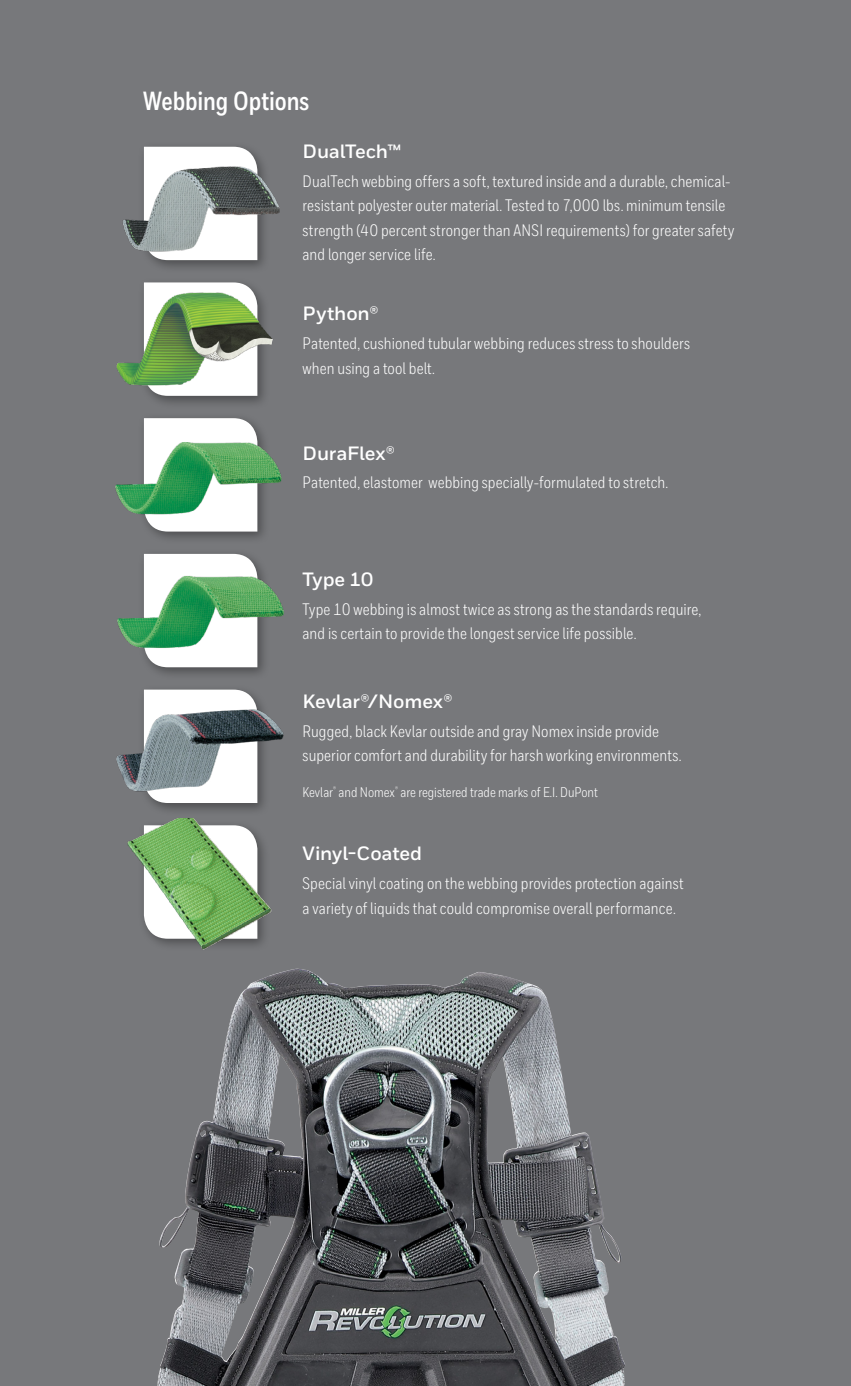
<style>
.page{position:relative;width:851px;height:1386px;background:#fff}
.page>*{position:absolute;margin:0;border:0;box-sizing:border-box;transform-origin:0 0}
.t1{font:700 26.25px "Honeywell Cond";letter-spacing:-.005em;color:#fff}
.Heading_2__11_15{font:700 19.25px "Honeywell Sans";letter-spacing:-.01em;color:#fff}
.t2{font:16.62px/24.5px "Honeywell Cond";letter-spacing:.01em;color:#fff}
.Table__Notes{font:14px "Honeywell Cond";color:#fff}
</style>
<div class="page">
<div style="left:0;top:0;width:850px;height:1386px;background:#77787b"></div>
<svg style="left:144px;top:146px;width:100px;height:3px"></svg>
<div style="left:138px;top:277px;width:133px;height:132px;background:#000;opacity:.35"></div>
<div style="left:138px;top:413px;width:133px;height:132px;background:#737477"></div>
<svg style="left:144px;top:689px;width:112px;height:9px"></svg>
<img style="left:123px;top:149px;width:157px;height:119px">
<img style="left:116px;top:277px;width:157px;height:122px">
<img style="left:115px;top:418px;width:167px;height:118px">
<img style="left:116px;top:698px;width:168px;height:113px">
<img style="left:127px;top:818px;width:145px;height:132px">
<img style="left:157px;top:969px;width:468px;height:417px">
<div style="left:138px;top:548px;width:133px;height:133px;background:#000;opacity:.35"></div>
<svg style="left:143px;top:662px;width:115px;height:6px"></svg>
<img style="left:117px;top:551px;width:167px;height:111px">
<p class="t1" style="left:143px;top:85px;width:168px">Webbing Options</p>
<p class="Heading_2__11_15" style="left:302px;top:140px;width:100px">DualTech™</p>
<p class="t2" style="left:302px;top:169px;width:433px">DualTech webbing offers a soft, textured inside and a durable, chemical&shy;resistant polyester outer material. Tested to 7,000 lbs. minimum tensile strength (40 percent stronger than ANSI requirements) for greater safety and longer service life.</p>
<p class="Heading_2__11_15" style="left:302px;top:302px;width:77px">Python®</p>
<p class="t2" style="left:302px;top:331px;width:389px">Patented, cushioned tubular webbing reduces stress to shoulders when using a tool belt.</p>
<p class="Heading_2__11_15" style="left:302px;top:441px;width:94px">DuraFlex®</p>
<p class="t2" style="left:302px;top:470px;width:367px">Patented, elastomer webbing specially-formulated to stretch.</p>
<p class="Heading_2__11_15" style="left:302px;top:567px;width:72px">Type 10</p>
<p class="t2" style="left:302px;top:597px;width:400px">Type 10 webbing is almost twice as strong as the standards require, and is certain to provide the longest service life possible.</p>
<p class="Heading_2__11_15" style="left:302px;top:690px;width:151px">Kevlar®/Nomex®</p>
<p class="t2" style="left:302px;top:719px;width:380px">Rugged, black Kevlar outside and gray Nomex inside provide superior comfort and durability for harsh working environments.</p>
<p class="Table__Notes" style="left:302px;top:784px;width:297px">Kevlar<sup>®</sup> and Nomex<sup>®</sup> are registered trade marks of E.I. DuPont</p>
<p class="Heading_2__11_15" style="left:302px;top:842px;width:121px">Vinyl-Coated</p>
<p class="t2" style="left:302px;top:871px;width:382px">Special vinyl coating on the webbing provides protection against a variety of liquids that could compromise overall performance.</p>
</div>
